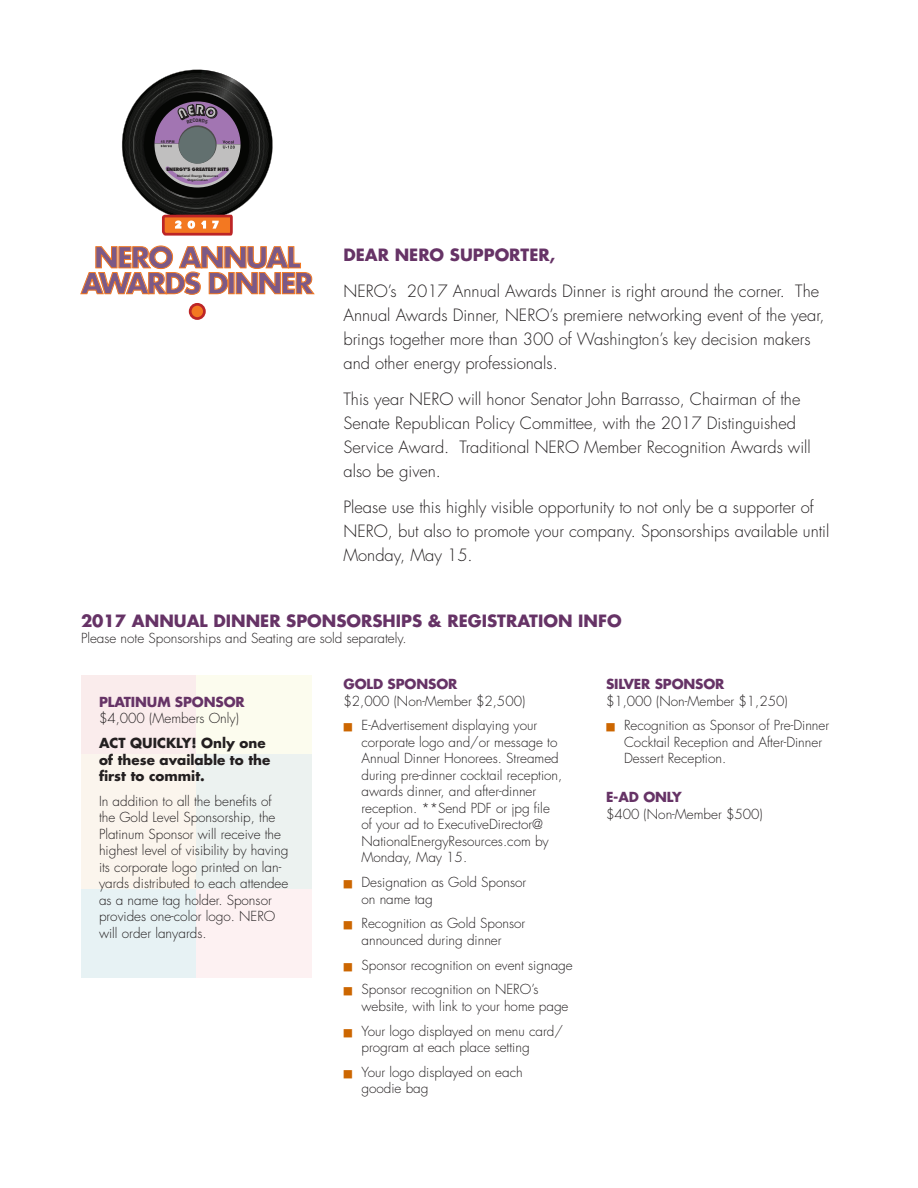
<style>
.page{position:relative;width:918px;height:1188px;background:#fff}
.page>*{position:absolute;margin:0;border:0;box-sizing:border-box;transform-origin:0 0}
.t1{font:700 28.2px/25.8px "Futura";letter-spacing:-.06em;color:#7c5986;text-align:center}
.t2{font:300 16.5px/24px "Futura";color:#231f20}
.t3{font:700 16.5px "Futura";color:#636}
.t4{font:300 13.5px/16.5px "Futura";color:#231f20}
.t5{font:700 13.5px/16.5px "Futura";color:#231f20}
.t6{font:700 13.5px "Futura";letter-spacing:-.01em;color:#636}
.t7{font:900 4.8px "Futura BT";letter-spacing:-.02em;color:#211e1e}
.t8{font:800 3.15px/3.9px "Futura BT";color:#211e1e;text-align:center}
.s1{color:#c60}
</style>
<div class="page">
<div style="left:81px;top:675px;width:116px;height:79px;background:#faecec"></div>
<div style="left:196px;top:675px;width:116px;height:79px;background:#fcfcee"></div>
<div style="left:81px;top:754px;width:116px;height:135px;background:#fbf5ed"></div>
<div style="left:196px;top:754px;width:116px;height:135px;background:#ecf2f0"></div>
<div style="left:81px;top:889px;width:116px;height:88px;background:#e7f2f4"></div>
<div style="left:196px;top:889px;width:116px;height:88px;background:#fdf1f2"></div>
<svg style="left:81px;top:246px;width:233px;height:49px"></svg>
<div style="left:190px;top:304px;width:14px;height:15px;background:#f37821;border-radius:50%"></div>
<div style="left:189px;top:303px;width:17px;height:17px;border:3px solid #bd2526;border-radius:50%"></div>
<svg style="left:122px;top:70px;width:151px;height:166px"></svg>
<p class="t7" style="left:167px;top:167px;width:64px">ENERGY’S GREATEST HITS</p>
<p class="t8" style="left:177px;top:174px;width:43px">National Energy Resources<br>Organization</p>
<p class="t1" style="left:81px;top:244px;width:234px">NERO ANNUAL<br>AWARDS DINNER</p>
<p class="t3" style="left:344px;top:243px;width:213px">DEAR NERO SUPPORTER,</p>
<p class="t2" style="left:344px;top:279px;width:483px">NERO’s 2017 Annual Awards Dinner is right around the corner. The Annual Awards Dinner, NERO’s premiere networking event of the year, brings together more than 300 of Washington’s key decision makers and other energy professionals.</p>
<p class="t2" style="left:344px;top:387px;width:469px">This year NERO will honor Senator John Barrasso, Chairman of the Senate Republican Policy Committee, with the 2017 Distinguished Service Award. Traditional NERO Member Recognition Awards will also be given.</p>
<p class="t2" style="left:344px;top:495px;width:487px">Please use this highly visible opportunity to not only be a supporter of<br>NERO, but also to promote your company. Sponsorships available until<br>Monday, May 15.</p>
<p class="t3" style="left:81px;top:610px;width:542px">2017 ANNUAL DINNER SPONSORSHIPS &amp; REGISTRATION INFO</p>
<p class="t4" style="left:81px;top:631px;width:327px">Please note Sponsorships and Seating are sold separately.</p>
<p class="t6" style="left:99px;top:693px;width:147px">PLATINUM SPONSOR</p>
<p class="t4" style="left:99px;top:711px;width:141px">$4,000 (Members Only)</p>
<p class="t5" style="left:99px;top:735px;width:173px">ACT QUICKLY! Only one of these available to the first to commit.</p>
<p class="t4" style="left:99px;top:793px;width:191px">In addition to all the benefits of the Gold Level Sponsorship, the<br>Platinum Sponsor will receive the highest level of visibility by having its corporate logo printed on lan&shy;yards distributed to each attendee as a name tag holder. Sponsor provides one-color logo. NERO will order lanyards.</p>
<p class="t6" style="left:344px;top:675px;width:115px">GOLD SPONSOR</p>
<p class="t4" style="left:344px;top:693px;width:183px">$2,000 (Non-Member $2,500)</p>
<p class="t4" style="left:362px;top:718px;width:202px;text-indent:-18px"><span class="s1">■</span> E-Advertisement displaying your corporate logo and/or message to<br>Annual Dinner Honorees. Streamed during pre-dinner cocktail reception, awards dinner, and after-dinner reception. **Send PDF or jpg file of your ad to ExecutiveDirector@<br>NationalEnergyResources.com by<br>Monday, May 15.</p>
<p class="t4" style="left:362px;top:874px;width:166px;text-indent:-18px"><span class="s1">■</span> Designation as Gold Sponsor on name tag</p>
<p class="t4" style="left:344px;top:916px;width:183px;text-align:center"><span class="s1">■</span> Recognition as Gold Sponsor announced during dinner</p>
<p class="t4" style="left:344px;top:957px;width:231px"><span class="s1">■</span> Sponsor recognition on event signage</p>
<p class="t4" style="left:362px;top:982px;width:209px;text-indent:-18px"><span class="s1">■</span> Sponsor recognition on NERO’s website, with link to your home page</p>
<p class="t4" style="left:362px;top:1023px;width:203px;text-indent:-18px"><span class="s1">■</span> Your logo displayed on menu card/ program at each place setting</p>
<p class="t4" style="left:362px;top:1064px;width:163px;text-indent:-18px"><span class="s1">■</span> Your logo displayed on each goodie bag</p>
<p class="t6" style="left:606px;top:675px;width:120px">SILVER SPONSOR</p>
<p class="t4" style="left:606px;top:693px;width:183px">$1,000 (Non-Member $1,250)</p>
<p class="t4" style="left:624px;top:718px;width:207px;text-indent:-18px"><span class="s1">■</span> Recognition as Sponsor of Pre-Dinner<br>Cocktail Reception and After-Dinner<br>Dessert Reception.</p>
<p class="t6" style="left:606px;top:788px;width:77px">E-AD ONLY</p>
<p class="t4" style="left:606px;top:806px;width:158px">$400 (Non-Member $500)</p>
</div>
